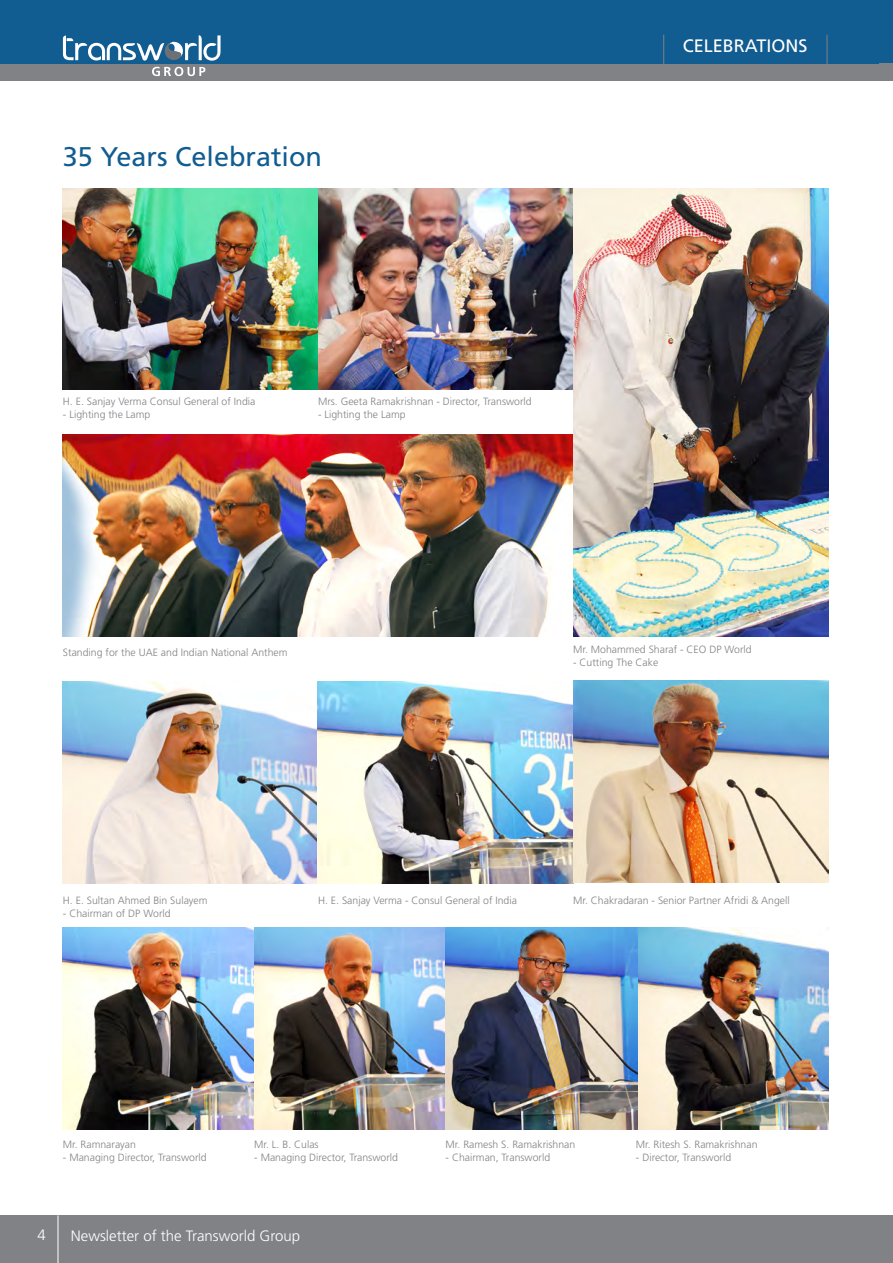
<style>
.page{position:relative;width:893px;height:1263px;background:#fff}
.page>*{position:absolute;margin:0;border:0;box-sizing:border-box;transform-origin:0 0}
.t1{font:27px "Frutiger";color:#115c90}
.t2{font:18px "Frutiger";color:#fff}
.t3{font:300 15px "Frutiger";color:#fff}
.t4{font:300 10.5px "Frutiger";color:#808285}
</style>
<div class="page">
<div style="left:0;top:1215px;width:893px;height:48px;background:#808285"></div>
<hr style="left:58px;top:1215px;width:1px;height:48px;background:#fff">
<div style="left:0;top:63px;width:893px;height:17px;background:#808285"></div>
<div style="left:0;top:0;width:893px;height:64px;background:#115c90"></div>
<div style="left:879px;top:63px;width:14px;height:17px;background:#808285"></div>
<hr style="left:827px;top:35px;width:1px;height:32px;background:#808285">
<hr style="left:663px;top:35px;width:1px;height:32px;background:#808285">
<img style="left:63px;top:188px;width:510px;height:202px">
<img style="left:63px;top:435px;width:510px;height:201px">
<img style="left:573px;top:188px;width:255px;height:449px">
<img style="left:63px;top:681px;width:765px;height:202px">
<img style="left:63px;top:927px;width:765px;height:202px">
<svg style="left:152px;top:67px;width:53px;height:9px"></svg>
<svg style="left:63px;top:35px;width:158px;height:26px"></svg>
<p class="t1" style="left:63px;top:140px;width:261px">35 Years Celebration</p>
<p class="t4" style="left:63px;top:396px;width:194px">H. E. Sanjay Verma Consul General of India</p>
<p class="t4" style="left:63px;top:408px;width:89px">- Lighting the Lamp</p>
<p class="t4" style="left:318px;top:396px;width:215px">Mrs. Geeta Ramakrishnan - Director, Transworld</p>
<p class="t4" style="left:318px;top:408px;width:89px">- Lighting the Lamp</p>
<p class="t2" style="left:683px;top:35px;width:126px">CELEBRATIONS</p>
<p class="t4" style="left:63px;top:646px;width:226px">Standing for the UAE and Indian National Anthem</p>
<p class="t4" style="left:573px;top:643px;width:180px">Mr. Mohammed Sharaf - CEO DP World</p>
<p class="t4" style="left:573px;top:656px;width:87px">- Cutting The Cake</p>
<p class="t4" style="left:63px;top:895px;width:146px">H. E. Sultan Ahmed Bin Sulayem</p>
<p class="t4" style="left:63px;top:907px;width:109px">- Chairman of DP World</p>
<p class="t4" style="left:318px;top:894px;width:200px">H. E. Sanjay Verma - Consul General of India</p>
<p class="t4" style="left:573px;top:894px;width:218px">Mr. Chakradaran - Senior Partner Afridi &amp; Angell</p>
<p class="t4" style="left:63px;top:1139px;width:75px">Mr. Ramnarayan</p>
<p class="t4" style="left:63px;top:1151px;width:145px">- Managing Director, Transworld</p>
<p class="t4" style="left:254px;top:1139px;width:66px">Mr. L. B. Culas</p>
<p class="t4" style="left:254px;top:1151px;width:145px">- Managing Director, Transworld</p>
<p class="t4" style="left:446px;top:1139px;width:131px">Mr. Ramesh S. Ramakrishnan</p>
<p class="t4" style="left:446px;top:1151px;width:106px">- Chairman, Transworld</p>
<p class="t4" style="left:636px;top:1139px;width:123px">Mr. Ritesh S. Ramakrishnan</p>
<p class="t4" style="left:636px;top:1151px;width:97px">- Director, Transworld</p>
<p class="t3" style="left:38px;top:1227px;width:10px">4</p>
<p class="t3" style="left:71px;top:1227px;width:231px">Newsletter of the Transworld Group</p>
</div>
